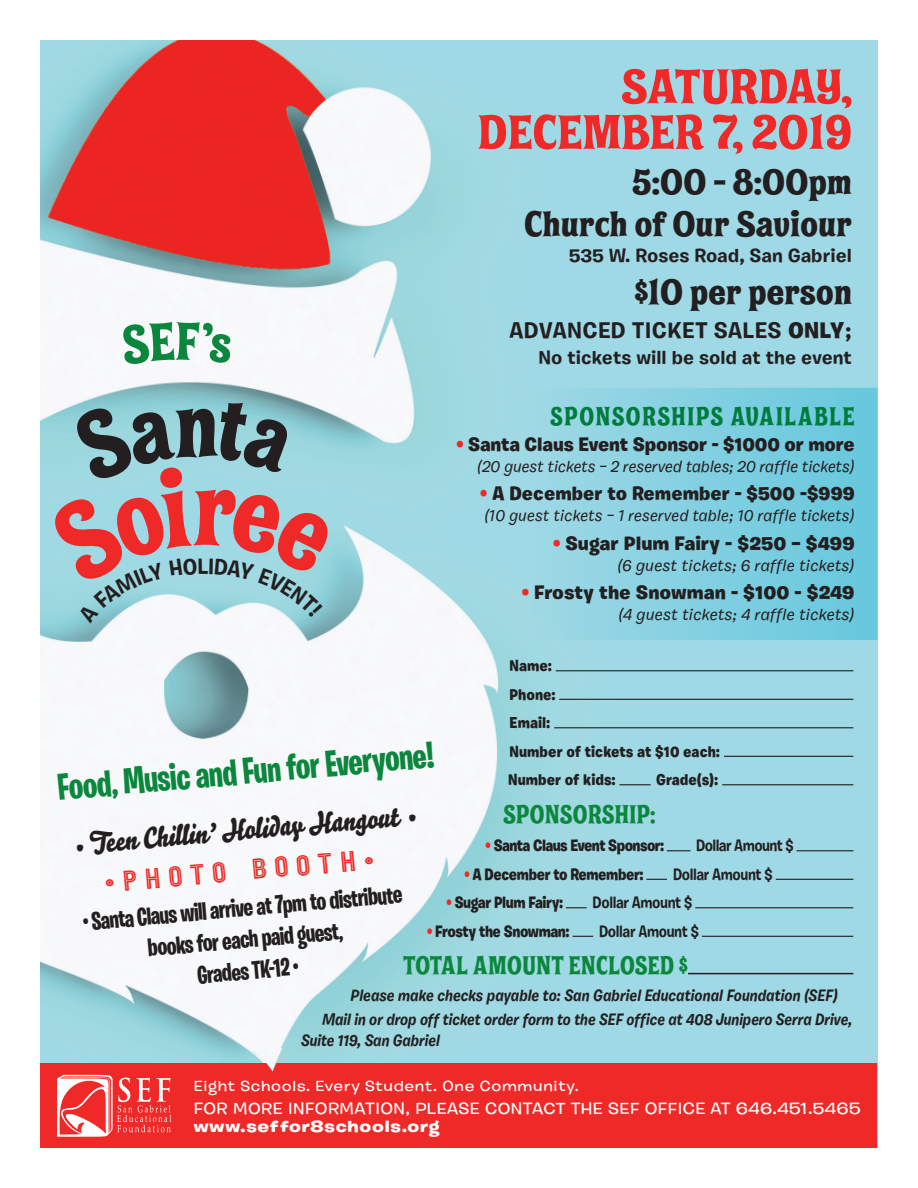
<style>
.page{position:relative;width:918px;height:1188px;background:#fff}
.page>*{position:absolute;margin:0;border:0;box-sizing:border-box;transform-origin:0 0}
.t1{font:47.1px/45.6px "Shag Expert Exotica";letter-spacing:.01em;color:#ee2927;text-align:right;scale:1.1 1}
.t2{font:700 37.5px "Burbank Big Condensed";color:#0b873d}
.t3{font:35.25px/42.6px "Shag Expert Exotica";letter-spacing:.01em;color:#231f20;text-align:right;scale:1.1 1}
.t4{font:28.5px "Bello Script";color:#231f20;scale:.95 1}
.t5{font:28.5px "Festivo Letters No 3";color:#ee2927;scale:1.1 1}
.t6{font:700 25.5px/31.5px "Burbank Big Condensed";color:#231f20;text-align:center}
.t7{font:25.5px "Shag Expert Exotica";letter-spacing:.02em;color:#0b873d}
.t8{font:25.5px "Shag Expert Exotica";letter-spacing:.07em;color:#007b3d}
.t9{font:700 22.65px "Burbank Small";letter-spacing:.01em;color:#231f20}
.t10{font:900 19.5px "Burbank Small";color:#231f20}
.t11{font:700 19.05px "Burbank Small";color:#231f20}
.t12{font:italic 500 16.5px "Burbank Small";letter-spacing:-.01em;color:#231f20}
.t13{font:italic 700 16.5px/24px "Burbank Small";letter-spacing:-.02em;color:#231f20;scale:.9 1}
.t14{font:900 16.5px "Burbank Small";letter-spacing:-.03em;color:#231f20;scale:.85 1}
.t15{font:700 16.5px "Burbank Small";letter-spacing:-.03em;color:#231f20;scale:.85 1}
.t16{font:italic 700 16.5px "Burbank Small";letter-spacing:-.02em;color:#231f20;scale:.89 1}
.t17{font:500 16.35px "Burbank Big Wide";letter-spacing:.03em;color:#fff}
.t18{font:700 16.35px "Burbank Big Wide";letter-spacing:.05em;color:#fff}
.t19{font:900 15.75px/28.5px "Burbank Small";color:#231f20;scale:.9 1}
.t20{font:500 14.55px "Burbank Big Wide";letter-spacing:.05em;color:#fff}
.s1{font-weight:900}
.s2{color:#ee2927}
</style>
<div class="page">
<img style="left:40px;top:40px;width:838px;height:1023px">
<hr style="left:556px;top:670px;width:297px;height:1px;background:#231f20">
<hr style="left:559px;top:699px;width:294px;height:1px;background:#231f20">
<hr style="left:554px;top:727px;width:299px;height:1px;background:#231f20">
<hr style="left:724px;top:756px;width:129px;height:1px;background:#231f20">
<hr style="left:620px;top:784px;width:31px;height:1px;background:#231f20">
<hr style="left:722px;top:784px;width:131px;height:1px;background:#231f20">
<svg style="left:667px;top:850px;width:23px;height:1px"></svg>
<hr style="left:796px;top:850px;width:57px;height:1px;background:#231f20">
<svg style="left:646px;top:879px;width:21px;height:1px"></svg>
<hr style="left:776px;top:879px;width:77px;height:1px;background:#231f20">
<svg style="left:566px;top:907px;width:21px;height:1px"></svg>
<hr style="left:695px;top:907px;width:158px;height:1px;background:#231f20">
<svg style="left:573px;top:936px;width:20px;height:1px"></svg>
<hr style="left:702px;top:936px;width:151px;height:1px;background:#231f20">
<hr style="left:688px;top:973px;width:165px;height:1px;background:#231f20">
<div style="left:40px;top:1063px;width:838px;height:85px;background:#ee2927"></div>
<svg style="left:57px;top:1075px;width:114px;height:62px"></svg>
<svg style="left:393px;top:388px;width:485px;height:252px;background:#8fd3e2"></svg>
<img style="left:252px;top:1048px;width:31px;height:24px">
<svg style="left:120px;top:322px;width:113px;height:43px"></svg>
<svg style="left:45px;top:400px;width:290px;height:224px;background:#a1d8e0"></svg>
<h1 class="t1" style="left:478px;top:64px;width:341px">SATURDAY,<br>DECEMBER 7, 2019</h1>
<h3 class="t3" style="left:524px;top:161px;width:300px">5:00 – 8:00pm<br>Church of Our Saviour</h3>
<p class="t11" style="left:569px;top:243px;width:285px">535 W. Roses Road, San Gabriel</p>
<h3 class="t3" style="left:635px;top:272px;width:199px">$10 per person</h3>
<h3 class="t9" style="left:509px;top:317px;width:344px">ADVANCED TICKET SALES <span class="s1">ONLY</span>;</h3>
<p class="t11" style="left:538px;top:345px;width:315px">No tickets will be sold at the event</p>
<h3 class="t8" style="left:551px;top:400px;width:306px">SPONSORSHIPS AVAILABLE</h3>
<p class="t10" style="left:457px;top:432px;width:400px"><span class="s2">•</span> Santa Claus Event Sponsor - $1000 or more</p>
<p class="t12" style="left:477px;top:456px;width:379px">(20 guest tickets – 2 reserved tables; 20 raffle tickets)</p>
<p class="t10" style="left:480px;top:482px;width:376px"><span class="s2">•</span> A December to Remember - $500 -$999</p>
<p class="t12" style="left:485px;top:506px;width:372px">(10 guest tickets – 1 reserved table; 10 raffle tickets)</p>
<p class="t10" style="left:553px;top:531px;width:303px"><span class="s2">•</span> Sugar Plum Fairy - $250 – $499</p>
<p class="t12" style="left:618px;top:555px;width:239px">(6 guest tickets; 6 raffle tickets)</p>
<p class="t10" style="left:522px;top:581px;width:335px"><span class="s2">•</span> Frosty the Snowman - $100 - $249</p>
<p class="t12" style="left:619px;top:605px;width:238px">(4 guest tickets; 4 raffle tickets)</p>
<p class="t19" style="left:508px;top:652px;width:237px">Name:<br>Phone:<br>Email:<br>Number of tickets at $10 each:<br>Number of kids:</p>
<h2 class="t2" style="left:56px;top:765px;width:379px;rotate:-5deg">Food, Music and Fun for Everyone!</h2>
<h3 class="t4" style="left:70px;top:825px;width:367px;rotate:-5deg">• Teen Chillin’ Holiday Hangout •</h3>
<p class="t19" style="left:656px;top:766px;width:70px">Grade(s):</p>
<h3 class="t7" style="left:504px;top:797px;width:153px">SPONSORSHIP:</h3>
<p class="t14" style="left:486px;top:835px;width:212px"><span class="s2">•</span> Santa Claus Event Sponsor:</p>
<p class="t15" style="left:696px;top:835px;width:117px">Dollar Amount $</p>
<p class="t14" style="left:465px;top:864px;width:212px"><span class="s2">•</span> A December to Remember:</p>
<p class="t15" style="left:673px;top:864px;width:119px">Dollar Amount $</p>
<p class="t14" style="left:447px;top:892px;width:139px"><span class="s2">•</span> Sugar Plum Fairy:</p>
<p class="t15" style="left:593px;top:892px;width:119px">Dollar Amount $</p>
<p class="t14" style="left:427px;top:921px;width:169px"><span class="s2">•</span> Frosty the Snowman:</p>
<p class="t15" style="left:599px;top:921px;width:119px">Dollar Amount $</p>
<h3 class="t7" style="left:403px;top:949px;width:286px">TOTAL AMOUNT ENCLOSED $</h3>
<p class="t13" style="left:322px;top:984px;width:591px;text-indent:28px">Please make checks payable to: San Gabriel Educational Foundation (SEF)<br>Mail in or drop off ticket order form to the SEF office at 408 Junipero Serra Drive,</p>
<p class="t16" style="left:301px;top:1030px;width:158px">Suite 119, San Gabriel</p>
<p class="t20" style="left:194px;top:1077px;width:386px">Eight Schools. Every Student. One Community.</p>
<p class="t17" style="left:194px;top:1098px;width:668px">FOR MORE INFORMATION, PLEASE CONTACT THE SEF OFFICE AT 646.451.5465</p>
<p class="t18" style="left:194px;top:1116px;width:247px">www.seffor8schools.org</p>
<h3 class="t5" style="left:103px;top:865px;width:248px;rotate:-5deg">•Photo Booth•</h3>
<h3 class="t6" style="left:82px;top:906px;width:322px;rotate:-5deg">• Santa Claus will arrive at 7pm to distribute books for each paid guest,<br>Grades TK-12 •</h3>
</div>
